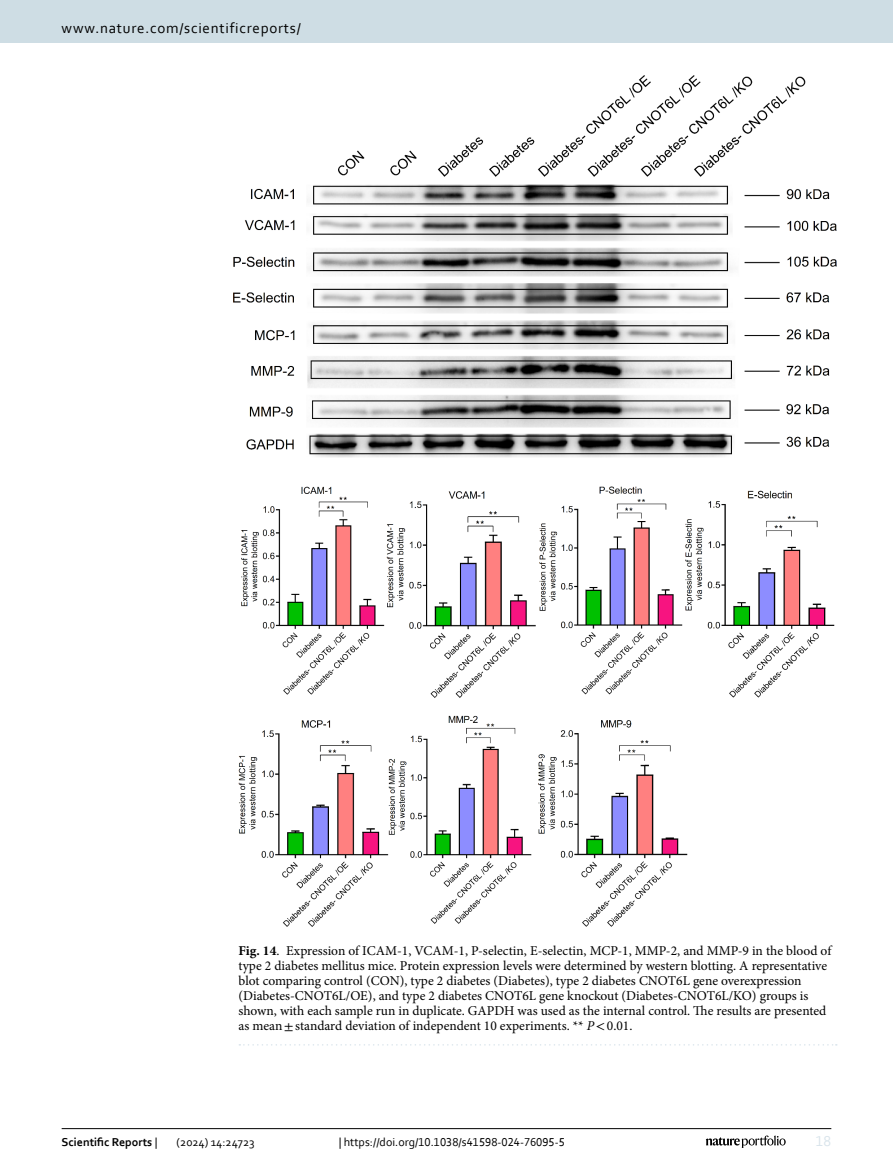
<style>
.page{position:relative;width:893px;height:1174px;background:#fff}
.page>*{position:absolute;margin:0;border:0;box-sizing:border-box;transform-origin:0 0}
.t1{font:15px "Corbel";letter-spacing:.05em;color:#000}
.t2{font:15px "Corbel";color:#d9e4eb}
.Figure_Caption{font:13.5px/15px "Minion Pro";color:#000}
.t3{font:12px "Corbel";color:#000}
.t4{font:700 12px "Corbel";color:#000}
.s1{font-weight:700}
.s2{font-family:"STIX"}
.s3{font-style:italic}
.s4{font-weight:400}
</style>
<div class="page">
<img style="left:234px;top:76px;width:602px;height:850px">
<svg style="left:239px;top:1044px;width:598px;height:1px"></svg>
<hr style="left:62px;top:1128px;width:769px;height:1px;background:#000">
<svg style="left:706px;top:1135px;width:80px;height:12px"></svg>
<div style="left:0;top:0;width:893px;height:43px;background:#cedde4"></div>
<p class="t1" style="left:62px;top:18px;width:241px">www.nature.com/scientificreports/</p>
<p class="Figure_Caption" style="left:239px;top:942px;width:594px"><span class="s1">Fig. 14</span>. Expression of ICAM-1, VCAM-1, P-selectin, E-selectin, MCP-1, MMP-2, and MMP-9 in the blood of type 2 diabetes mellitus mice. Protein expression levels were determined by western blotting. A representative blot comparing control (CON), type 2 diabetes (Diabetes), type 2 diabetes CNOT6L gene overexpression (Diabetes-CNOT6L/OE), and type 2 diabetes CNOT6L gene knockout (Diabetes-CNOT6L/KO) groups is shown, with each sample run in duplicate. GAPDH was used as the internal control. The results are presented as mean<span class="s2">±</span>standard deviation of independent 10 experiments. ** <span class="s3">P</span><span class="s2">&lt;</span>0.01.</p>
<p class="t4" style="left:62px;top:1134px;width:97px">Scientific Reports <span class="s4">|</span></p>
<p class="t3" style="left:177px;top:1134px;width:80px">(2024) 14:24723</p>
<p class="t3" style="left:339px;top:1134px;width:228px">| https://doi.org/10.1038/s41598-024-76095-5</p>
<p class="t2" style="left:816px;top:1132px;width:17px">18</p>
</div>
